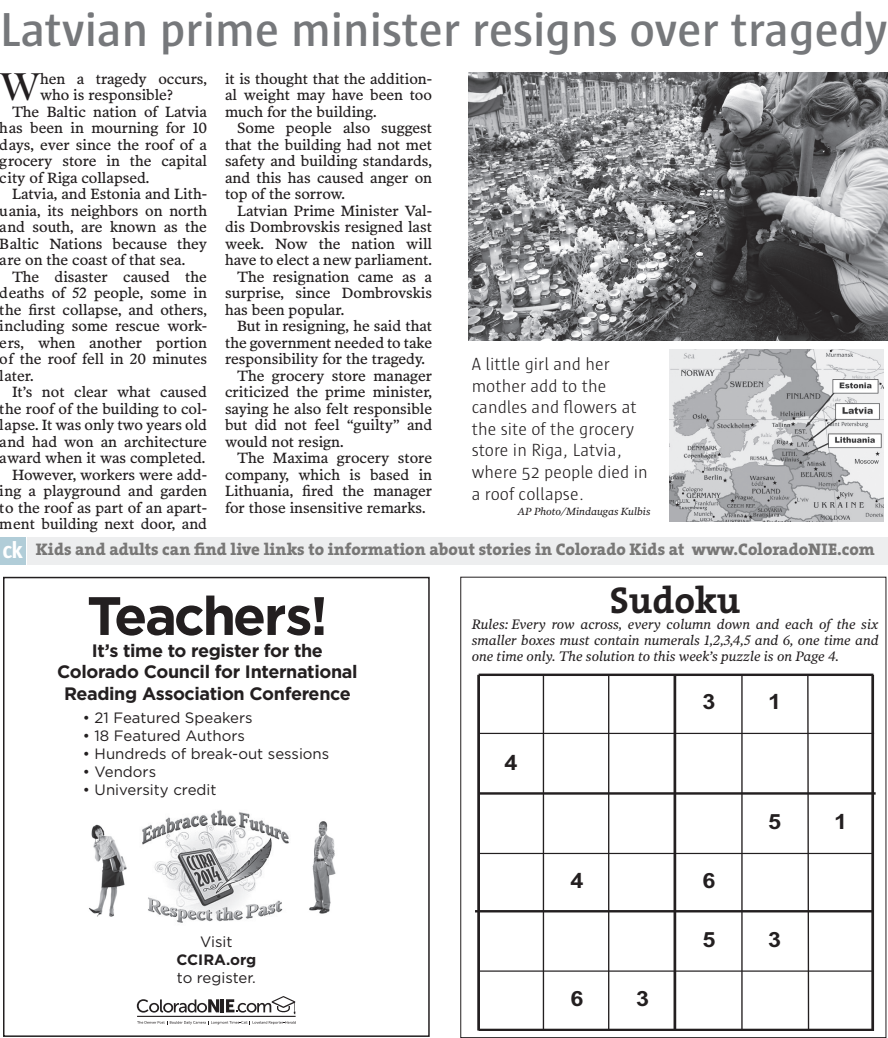
<style>
.page{position:relative;width:888px;height:1038px;background:#fff}
.page>*{position:absolute;margin:0;border:0;box-sizing:border-box;transform-origin:0 0}
.t1{font:700 54px "Gotham";letter-spacing:-.04em;color:#231f20}
.t2{font:600 48.75px "Sun";color:#76787b}
.t3{font:600 39.15px "Poynter OS Display";color:#231f20}
.t4{font:700 37.5px "The Serif";color:#231f20}
.t5{font:700 21px "Arial";color:#231f20;scale:1.11 1}
.t6{font:300 18px/21.6px "Sun";color:#231f20}
.t7{font:700 18px/21.6px "Gotham";letter-spacing:-.02em;color:#231f20;text-align:center}
.t8{font:800 16.8px "The Serif";color:#787776}
.t9{font:15px/16.5px "Poynter OS Text Three L";color:#231f20;text-align:justify}
.t10{font:15px "Gotham";color:#231f20}
.t11{font:700 15px "Gotham";color:#231f20}
.t12{font:italic 13.8px/15.8px "Poynter OS Text Two L";color:#231f20;text-align:justify}
.t13{font:italic 10.5px "Poynter OS Text Two";color:#231f20}
.s1{font-family:"Sun";font-weight:700;font-size:23.85px;color:#fff}
</style>
<div class="page">
<img style="left:468px;top:73px;width:420px;height:267px">
<img style="left:670px;top:349px;width:213px;height:173px">
<div style="left:3px;top:577px;width:427px;height:460px;border:2px solid #231f20"></div>
<img style="left:142px;top:810px;width:147px;height:113px">
<img style="left:89px;top:824px;width:38px;height:93px">
<img style="left:309px;top:821px;width:27px;height:93px">
<svg style="left:137px;top:1021px;width:159px;height:3px"></svg>
<hr style="left:137px;top:1016px;width:159px;height:1px;background:#231f20">
<svg style="left:137px;top:996px;width:158px;height:19px"></svg>
<hr style="left:479px;top:792px;width:396px;height:3px;background:#231f20">
<hr style="left:475px;top:910px;width:397px;height:2px;background:#231f20">
<hr style="left:673px;top:675px;width:3px;height:355px;background:#231f20">
<hr style="left:479px;top:733px;width:395px;height:1px;background:#231f20">
<hr style="left:479px;top:853px;width:394px;height:1px;background:#231f20">
<hr style="left:479px;top:970px;width:394px;height:2px;background:#231f20">
<hr style="left:543px;top:675px;width:1px;height:354px;background:#231f20">
<hr style="left:608px;top:675px;width:1px;height:355px;background:#231f20">
<hr style="left:741px;top:675px;width:1px;height:355px;background:#231f20">
<svg style="left:806px;top:676px;width:4px;height:353px"></svg>
<hr style="left:479px;top:673px;width:394px;height:3px;background:#231f20">
<hr style="left:479px;top:1029px;width:393px;height:2px;background:#231f20">
<hr style="left:871px;top:675px;width:3px;height:356px;background:#231f20">
<hr style="left:477px;top:675px;width:3px;height:355px;background:#231f20">
<div style="left:28px;top:537px;width:860px;height:28px;background:#edeeef"></div>
<div style="left:0;top:537px;width:26px;height:27px;background:#b1cdd8"></div>
<h2 class="t2" style="left:0;top:3px;width:889px">Latvian prime minister resigns over tragedy</h2>
<h3 class="t3" style="left:0;top:65px;width:42px">W</h3>
<p class="t9" style="left:40px;top:70px;width:168px">hen a tragedy occurs,</p>
<p class="t9" style="left:225px;top:70px;width:209px">it is thought that the addition&shy;al weight may have been too much for the building.</p>
<p class="t9" style="left:225px;top:119px;width:209px;text-indent:12px">Some people also suggest that the building had not met safety and building standards, and this has caused anger on top of the sorrow.</p>
<p class="t9" style="left:237px;top:202px;width:196px">Latvian Prime Minister Val-</p>
<p class="t9" style="left:225px;top:218px;width:208px">dis Dombrovskis resigned last</p>
<p class="t9" style="left:225px;top:235px;width:208px">week. Now the nation will</p>
<p class="t9" style="left:225px;top:251px;width:209px">have to elect a new parliament.</p>
<p class="t9" style="left:237px;top:268px;width:197px">The resignation came as a</p>
<p class="t9" style="left:225px;top:284px;width:208px">surprise, since Dombrovskis</p>
<p class="t9" style="left:225px;top:301px;width:121px">has been popular.</p>
<p class="t9" style="left:237px;top:317px;width:197px">But in resigning, he said that</p>
<p class="t9" style="left:225px;top:334px;width:209px">the government needed to take</p>
<p class="t9" style="left:225px;top:350px;width:202px">responsibility for the tragedy.</p>
<p class="t9" style="left:237px;top:367px;width:196px">The grocery store manager</p>
<p class="t9" style="left:225px;top:383px;width:209px">criticized the prime minister,</p>
<p class="t9" style="left:225px;top:400px;width:209px">saying he also felt responsible</p>
<p class="t9" style="left:225px;top:416px;width:209px">but did not feel “guilty” and</p>
<p class="t9" style="left:225px;top:433px;width:120px">would not resign.</p>
<p class="t9" style="left:237px;top:449px;width:197px">The Maxima grocery store</p>
<p class="t9" style="left:225px;top:466px;width:209px">company, which is based in</p>
<p class="t9" style="left:225px;top:482px;width:208px">Lithuania, fired the manager</p>
<p class="t9" style="left:225px;top:499px;width:202px">for those insensitive remarks.</p>
<p class="t9" style="left:40px;top:86px;width:134px">who is responsible?</p>
<p class="t9" style="left:12px;top:103px;width:196px">The Baltic nation of Latvia</p>
<p class="t9" style="left:0;top:119px;width:208px">has been in mourning for 10</p>
<p class="t9" style="left:0;top:136px;width:209px">days, ever since the roof of a</p>
<p class="t9" style="left:0;top:152px;width:208px">grocery store in the capital</p>
<p class="t9" style="left:0;top:169px;width:151px">city of Riga collapsed.</p>
<p class="t9" style="left:12px;top:185px;width:197px">Latvia, and Estonia and Lith-</p>
<p class="t9" style="left:0;top:202px;width:208px">uania, its neighbors on north</p>
<p class="t9" style="left:0;top:218px;width:208px">and south, are known as the</p>
<p class="t9" style="left:0;top:235px;width:209px">Baltic Nations because they</p>
<p class="t9" style="left:0;top:251px;width:187px">are on the coast of that sea.</p>
<p class="t9" style="left:12px;top:268px;width:196px">The disaster caused the</p>
<p class="t9" style="left:0;top:284px;width:208px">deaths of 52 people, some in</p>
<p class="t9" style="left:0;top:301px;width:208px">the first collapse, and others,</p>
<p class="t9" style="left:0;top:317px;width:209px">including some rescue work-</p>
<p class="t9" style="left:0;top:334px;width:208px">ers, when another portion</p>
<p class="t9" style="left:0;top:350px;width:209px">of the roof fell in 20 minutes</p>
<p class="t9" style="left:0;top:367px;width:35px">later.</p>
<p class="t9" style="left:12px;top:383px;width:197px">It’s not clear what caused</p>
<p class="t9" style="left:0;top:400px;width:208px">the roof of the building to col-</p>
<p class="t9" style="left:0;top:416px;width:208px">lapse. It was only two years old</p>
<p class="t9" style="left:0;top:433px;width:208px">and had won an architecture</p>
<p class="t9" style="left:0;top:449px;width:207px">award when it was completed.</p>
<p class="t9" style="left:12px;top:466px;width:197px">However, workers were add-</p>
<p class="t9" style="left:0;top:482px;width:209px">ing a playground and garden</p>
<p class="t9" style="left:0;top:499px;width:209px">to the roof as part of an apart-</p>
<p class="t9" style="left:0;top:515px;width:209px">ment building next door, and</p>
<p class="t6" style="left:472px;top:353px;width:178px">A little girl and her mother add to the candles and flowers at the site of the grocery store in Riga, Latvia, where 52 people died in a roof collapse.</p>
<p class="t13" style="left:517px;top:504px;width:134px">AP Photo/Mindaugas Kulbis</p>
<p class="t8" style="left:3px;top:538px;width:873px"><span class="s1">ck</span> Kids and adults can find live links to information about stories in Colorado Kids at www.ColoradoNIE.com</p>
<h1 class="t1" style="left:87px;top:585px;width:242px">Teachers!</h1>
<p class="t7" style="left:57px;top:639px;width:302px">It’s time to register for the<br>Colorado Council for International<br>Reading Association Conference</p>
<p class="t10" style="left:83px;top:709px;width:171px">• 21 Featured Speakers</p>
<p class="t10" style="left:83px;top:727px;width:163px">• 18 Featured Authors</p>
<p class="t10" style="left:83px;top:745px;width:248px">• Hundreds of break-out sessions</p>
<p class="t10" style="left:83px;top:763px;width:75px">• Vendors</p>
<p class="t10" style="left:83px;top:781px;width:135px">• University credit</p>
<p class="t10" style="left:200px;top:933px;width:34px">Visit</p>
<p class="t11" style="left:176px;top:951px;width:81px">CCIRA.org</p>
<p class="t10" style="left:177px;top:969px;width:80px">to register.</p>
<h3 class="t4" style="left:610px;top:577px;width:132px">Sudoku</h3>
<p class="t12" style="left:472px;top:616px;width:408px">Rules: Every row across, every column down and each of the six smaller boxes must contain numerals 1,2,3,4,5 and 6, one time and one time only. The solution to this week’s puzzle is on Page 4.</p>
<h3 class="t5" style="left:702px;top:688px;width:13px">3</h3>
<h3 class="t5" style="left:768px;top:688px;width:13px">1</h3>
<h3 class="t5" style="left:504px;top:748px;width:13px">4</h3>
<h3 class="t5" style="left:570px;top:867px;width:13px">4</h3>
<h3 class="t5" style="left:702px;top:867px;width:13px">6</h3>
<h3 class="t5" style="left:768px;top:808px;width:13px">5</h3>
<h3 class="t5" style="left:834px;top:808px;width:13px">1</h3>
<h3 class="t5" style="left:570px;top:985px;width:13px">6</h3>
<h3 class="t5" style="left:636px;top:985px;width:13px">3</h3>
<h3 class="t5" style="left:702px;top:926px;width:13px">5</h3>
<h3 class="t5" style="left:768px;top:926px;width:13px">3</h3>
</div>
